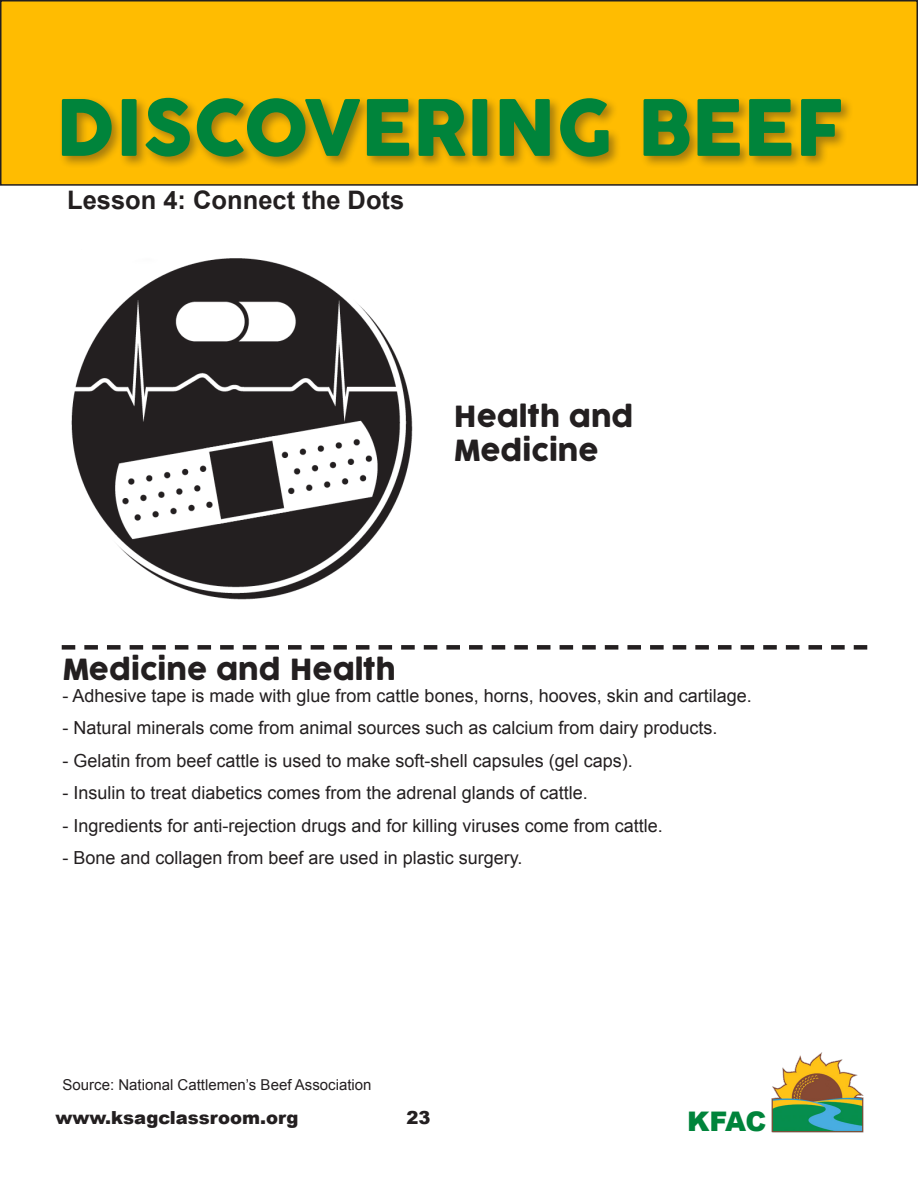
<style>
.page{position:relative;width:918px;height:1188px;background:#fff}
.page>*{position:absolute;margin:0;border:0;box-sizing:border-box;transform-origin:0 0}
.t1{font:76.5px "Cocogoose";color:#00843b}
.I_know{font:28.5px "Cocogoose";color:#231f20}
.t2{font:900 27px "Arial";color:#00843b}
.Body_Text{font:700 25.5px "Arial";color:#231f20}
.I_know-2{font:18px "Arial";color:#231f20}
.t3{font:900 18px "Arial";color:#231f20}
.t4{font:15px "Arial";color:#231f20}
</style>
<div class="page">
<div style="left:1px;top:1px;width:916px;height:184px;background:#ffbc01"></div>
<div style="left:0;top:0;width:918px;height:186px;border:2px solid #231f20"></div>
<img style="left:771px;top:1052px;width:93px;height:81px">
<div style="left:58px;top:94px;width:796px;height:76px;background:#231f20;opacity:.4"></div>
<svg style="left:62px;top:645px;width:805px;height:5px"></svg>
<img style="left:71px;top:258px;width:342px;height:342px">
<h1 class="t1" style="left:56px;top:75px;width:789px">DISCOVERING BEEF</h1>
<p class="Body_Text" style="left:67px;top:183px;width:339px">Lesson 4: Connect the Dots</p>
<p class="I_know" style="left:454px;top:397px;width:181px">Health and</p>
<p class="I_know" style="left:454px;top:431px;width:146px">Medicine</p>
<p class="I_know" style="left:63px;top:650px;width:335px">Medicine and Health</p>
<p class="I_know-2" style="left:63px;top:684px;width:691px">- Adhesive tape is made with glue from cattle bones, horns, hooves, skin and cartilage.</p>
<p class="I_know-2" style="left:63px;top:716px;width:657px">- Natural minerals come from animal sources such as calcium from dairy products.</p>
<p class="I_know-2" style="left:63px;top:749px;width:572px">- Gelatin from beef cattle is used to make soft-shell capsules (gel caps).</p>
<p class="I_know-2" style="left:63px;top:781px;width:527px">- Insulin to treat diabetics comes from the adrenal glands of cattle.</p>
<p class="I_know-2" style="left:63px;top:813px;width:602px">- Ingredients for anti-rejection drugs and for killing viruses come from cattle.</p>
<p class="I_know-2" style="left:63px;top:846px;width:461px">- Bone and collagen from beef are used in plastic surgery.</p>
<p class="t4" style="left:63px;top:1075px;width:311px">Source: National Cattlemen’s Beef Association</p>
<p class="t3" style="left:56px;top:1104px;width:245px">www.ksagclassroom.org</p>
<p class="t3" style="left:407px;top:1104px;width:26px">23</p>
<h3 class="t2" style="left:687px;top:1101px;width:81px">KFAC</h3>
</div>
